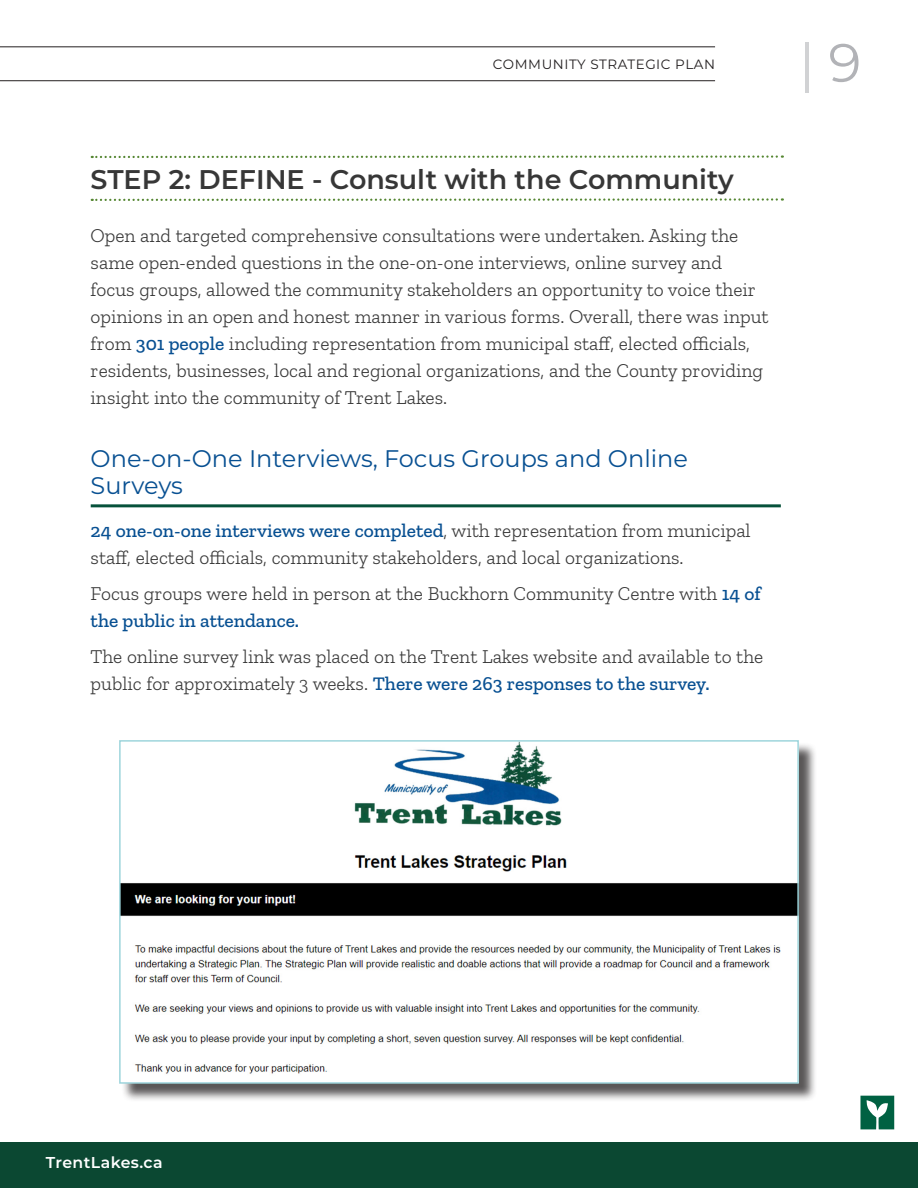
<style>
.page{position:relative;width:918px;height:1188px;background:#fff}
.page>*{position:absolute;margin:0;border:0;box-sizing:border-box;transform-origin:0 0}
.t1{font:54px "Montserrat";color:#d1d2d4}
.Large_Section{font:600 27px "Montserrat";color:#373737}
.Large_Section-2{font:24px/27px "Montserrat";color:#085092}
.t2{font:300 19.5px/27px "Zilla Slab";color:#373737}
.t3{font:600 15.75px "Montserrat";letter-spacing:.025em;color:#fff}
.t4{font:13.5px "Montserrat";letter-spacing:.04em;color:#231f20}
.s1{font-weight:500;color:#085092}
.s2{color:#b2b3b7}
</style>
<div class="page">
<div style="left:0;top:1142px;width:918px;height:46px;background:#0b4832"></div>
<hr style="left:0;top:80px;width:715px;height:1px;background:#231f20">
<hr style="left:0;top:47px;width:715px;height:1px;background:#231f20">
<svg style="left:860px;top:1096px;width:34px;height:33px"></svg>
<svg style="left:92px;top:155px;width:691px;height:3px"></svg>
<svg style="left:92px;top:198px;width:691px;height:3px"></svg>
<hr style="left:91px;top:504px;width:690px;height:3px;background:#06513a">
<div style="left:121px;top:742px;width:696px;height:361px;background:#231f20;opacity:.75"></div>
<img style="left:122px;top:743px;width:674px;height:338px">
<div style="left:119px;top:740px;width:680px;height:344px;border:2px solid #9ed5dc"></div>
<p class="t4" style="left:493px;top:55px;width:224px">COMMUNITY STRATEGIC PLAN</p>
<p class="Large_Section" style="left:91px;top:160px;width:645px">STEP 2: DEFINE - Consult with the Community</p>
<p class="t2" style="left:91px;top:222px;width:679px">Open and targeted comprehensive consultations were undertaken. Asking the same open-ended questions in the one-on-one interviews, online survey and focus groups, allowed the community stakeholders an opportunity to voice their opinions in an open and honest manner in various forms. Overall, there was input from <span class="s1">301 people</span> including representation from municipal staff, elected officials, residents, businesses, local and regional organizations, and the County providing insight into the community of Trent Lakes.</p>
<p class="Large_Section-2" style="left:91px;top:444px;width:599px">One-on-One Interviews, Focus Groups and Online<br>Surveys</p>
<p class="t2" style="left:91px;top:517px;width:662px"><span class="s1">24 one-on-one interviews were completed</span>, with representation from municipal staff, elected officials, community stakeholders, and local organizations.</p>
<p class="t2" style="left:91px;top:580px;width:672px">Focus groups were held in person at the Buckhorn Community Centre with <span class="s1">14 of the public in attendance.</span></p>
<p class="t2" style="left:91px;top:643px;width:674px">The online survey link was placed on the Trent Lakes website and available to the public for approximately 3 weeks. <span class="s1">There were 263 responses to the survey.</span></p>
<h1 class="t1" style="left:799px;top:26px;width:64px">| <span class="s2">9</span></h1>
<p class="t3" style="left:46px;top:1152px;width:118px">TrentLakes.ca</p>
</div>
